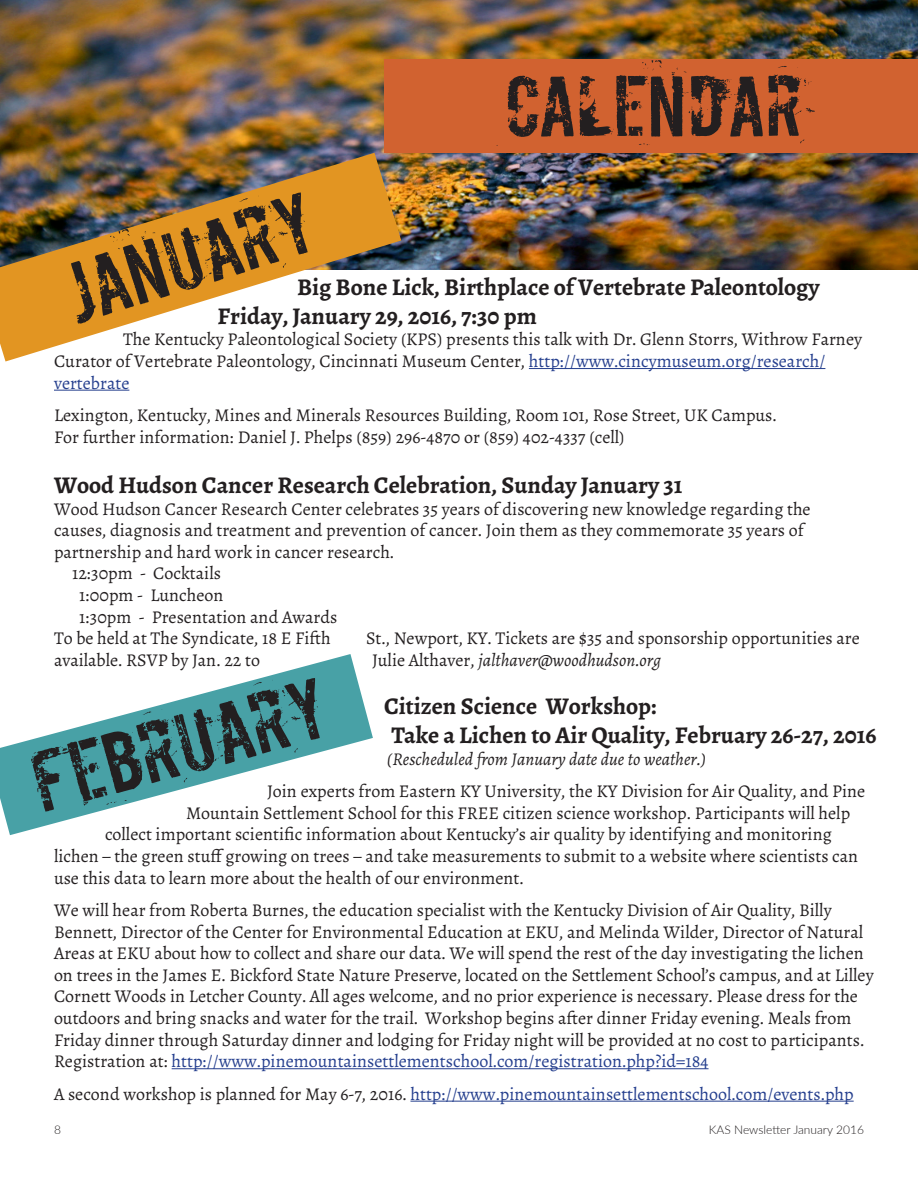
<style>
.page{position:relative;width:918px;height:1188px;background:#fff}
.page>*{position:absolute;margin:0;border:0;box-sizing:border-box;transform-origin:0 0}
.Calendar{font:72px "Boycott";color:#231f20}
.Small_Headline{font:700 24px "Alegreya";color:#231f20}
.t1{font:18px/21.6px "Alegreya";color:#231f20}
.t2{font:18px "Alegreya";color:#253f8e}
.t3{font:italic 18px "Alegreya";color:#231f20}
.t4{font:300 12px "Lato";color:#231f20}
.s1{color:#253f8e}
.s2{font-style:normal}
.s3{color:#231f20}
</style>
<div class="page">
<img style="left:0;top:0;width:918px;height:270px">
<img style="left:0;top:153px;width:401px;height:208px">
<div style="left:385px;top:59px;width:533px;height:93px;background:#d16230"></div>
<hr style="left:529px;top:368px;width:296px;height:1px;background:#253f8e">
<hr style="left:54px;top:390px;width:75px;height:1px;background:#253f8e">
<hr style="left:172px;top:1068px;width:537px;height:1px;background:#253f8e">
<hr style="left:410px;top:1101px;width:444px;height:1px;background:#253f8e">
<svg style="left:0;top:654px;width:373px;height:181px"></svg>
<p class="Calendar" style="left:504px;top:55px;width:301px">CALENDAR</p>
<p class="Calendar" style="left:50px;top:247px;width:262px;rotate:-17deg">JANUARY</p>
<p class="Small_Headline" style="left:297px;top:272px;width:524px">Big Bone Lick, Birthplace of Vertebrate Paleontology</p>
<p class="Small_Headline" style="left:218px;top:300px;width:321px">Friday, January 29, 2016, 7:30 pm</p>
<p class="t1" style="left:54px;top:329px;width:810px;text-indent:69px">The Kentucky Paleontological Society (KPS) presents this talk with Dr. Glenn Storrs, Withrow Farney<br>Curator of Vertebrate Paleontology, Cincinnati Museum Center, <span class="s1">http://www.cincymuseum.org/research/ vertebrate</span></p>
<p class="t1" style="left:54px;top:404px;width:724px">Lexington, Kentucky, Mines and Minerals Resources Building, Room 101, Rose Street, UK Campus.</p>
<p class="t1" style="left:54px;top:426px;width:572px">For further information: Daniel J. Phelps (859) 296-4870 or (859) 402-4337 (cell)</p>
<p class="Small_Headline" style="left:54px;top:470px;width:630px">Wood Hudson Cancer Research Celebration, Sunday January 31</p>
<p class="t1" style="left:54px;top:498px;width:758px">Wood Hudson Cancer Research Center celebrates 35 years of discovering new knowledge regarding the causes, diagnosis and treatment and prevention of cancer. Join them as they commemorate 35 years of partnership and hard work in cancer research.</p>
<p class="t1" style="left:72px;top:563px;width:151px">12:30pm - Cocktails</p>
<p class="t1" style="left:79px;top:584px;width:146px">1:00pm - Luncheon</p>
<p class="t1" style="left:79px;top:606px;width:260px">1:30pm - Presentation and Awards</p>
<p class="t1" style="left:54px;top:628px;width:278px">To be held at The Syndicate, 18 E Fifth</p>
<p class="t1" style="left:366px;top:628px;width:495px">St., Newport, KY. Tickets are $35 and sponsorship opportunities are</p>
<p class="t1" style="left:54px;top:649px;width:207px">available. RSVP by Jan. 22 to</p>
<p class="t3" style="left:372px;top:649px;width:291px"><span class="s2">Julie Althaver,</span> jalthaver@woodhudson.org</p>
<p class="Small_Headline" style="left:384px;top:691px;width:274px">Citizen Science Workshop:</p>
<p class="Small_Headline" style="left:392px;top:720px;width:487px">Take a Lichen to Air Quality, February 26-27, 2016</p>
<p class="t3" style="left:387px;top:748px;width:321px">(Rescheduled from January date due to weather.)</p>
<p class="t1" style="left:267px;top:781px;width:600px">Join experts from Eastern KY University, the KY Division for Air Quality, and Pine</p>
<p class="t1" style="left:186px;top:802px;width:666px">Mountain Settlement School for this FREE citizen science workshop. Participants will help</p>
<p class="t1" style="left:105px;top:824px;width:728px">collect important scientific information about Kentucky’s air quality by identifying and monitoring</p>
<p class="t1" style="left:54px;top:845px;width:806px">lichen – the green stuff growing on trees – and take measurements to submit to a website where scientists can</p>
<p class="t1" style="left:54px;top:867px;width:471px">use this data to learn more about the health of our environment.</p>
<p class="t1" style="left:54px;top:899px;width:821px">We will hear from Roberta Burnes, the education specialist with the Kentucky Division of Air Quality, Billy Bennett, Director of the Center for Environmental Education at EKU, and Melinda Wilder, Director of Natural Areas at EKU about how to collect and share our data. We will spend the rest of the day investigating the lichen on trees in the James E. Bickford State Nature Preserve, located on the Settlement School’s campus, and at Lilley Cornett Woods in Letcher County. All ages welcome, and no prior experience is necessary. Please dress for the outdoors and bring snacks and water for the trail. Workshop begins after dinner Friday evening. Meals from Friday dinner through Saturday dinner and lodging for Friday night will be provided at no cost to participants.<br>Registration at: <span class="s1">http://www.pinemountainsettlementschool.com/registration.php?id=184</span></p>
<p class="t2" style="left:54px;top:1083px;width:801px"><span class="s3">A second workshop is planned for May 6-7, 2016.</span> http://www.pinemountainsettlementschool.com/events.php</p>
<p class="Calendar" style="left:20px;top:735px;width:306px;rotate:-15deg">FEBRUARY</p>
<p class="t4" style="left:54px;top:1121px;width:8px">8</p>
<p class="t4" style="left:709px;top:1122px;width:157px">KAS Newsletter January 2016</p>
</div>
